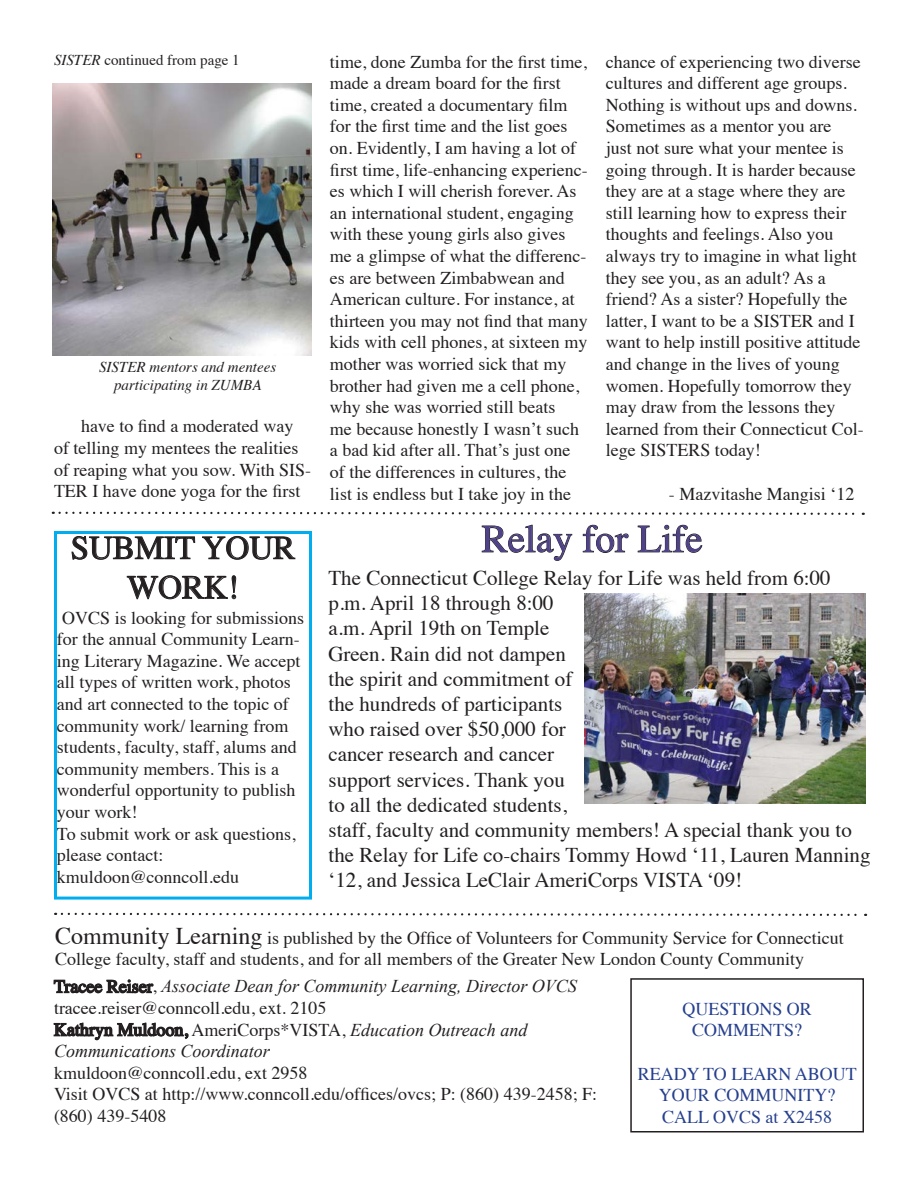
<style>
.page{position:relative;width:918px;height:1188px;background:#fff}
.page>*{position:absolute;margin:0;border:0;box-sizing:border-box;transform-origin:0 0}
.t1{font:39px "Times";color:#504288}
.t2{font:33px/39.6px "Times";color:#231f20;text-align:center}
.t3{font:21px/25.2px "Times";color:#231f20}
.t4{font:18px/21.6px "Times";color:#231f20}
.t5{font:italic 18px/21.6px "Times New Roman";color:#231f20}
.t6{font:18px/21.6px "Times";color:#253f8e;text-align:center}
.t7{font:italic 15px/18px "Times";color:#231f20;text-align:center}
.t8{font:15px "Times";color:#231f20}
.s1{font-style:italic}
.s2{font-size:24px}
.s3{font-family:"Times";font-style:normal}
</style>
<div class="page">
<svg style="left:55px;top:912px;width:811px;height:4px"></svg>
<svg style="left:53px;top:979px;width:101px;height:15px"></svg>
<svg style="left:53px;top:1022px;width:136px;height:19px"></svg>
<div style="left:630px;top:978px;width:234px;height:154px;border:2px solid #231f20"></div>
<img style="left:52px;top:84px;width:259px;height:272px">
<svg style="left:71px;top:536px;width:124px;height:24px"></svg>
<svg style="left:202px;top:536px;width:94px;height:24px"></svg>
<svg style="left:126px;top:575px;width:111px;height:25px"></svg>
<div style="left:54px;top:531px;width:258px;height:369px;border:3px solid #00aeef"></div>
<img style="left:585px;top:594px;width:280px;height:210px">
<svg style="left:53px;top:511px;width:811px;height:4px"></svg>
<svg style="left:481px;top:524px;width:92px;height:37px"></svg>
<svg style="left:583px;top:524px;width:46px;height:29px"></svg>
<svg style="left:637px;top:524px;width:66px;height:29px"></svg>
<p class="t8" style="left:54px;top:46px;width:187px"><span class="s1">SISTER</span> continued from page 1</p>
<p class="t7" style="left:99px;top:357px;width:179px">SISTER mentors and mentees participating in ZUMBA</p>
<p class="t4" style="left:54px;top:414px;width:259px;text-indent:27px">have to find a moderated way of telling my mentees the realities of reaping what you sow. With SIS-<br>TER I have done yoga for the first</p>
<p class="t2" style="left:71px;top:525px;width:226px">SUBMIT YOUR<br>WORK!</p>
<p class="t4" style="left:57px;top:605px;width:249px">OVCS is looking for submissions for the annual Community Learn&shy;ing Literary Magazine. We accept all types of written work, photos and art connected to the topic of community work/ learning from students, faculty, staff, alums and community members. This is a wonderful opportunity to publish your work!</p>
<p class="t4" style="left:57px;top:821px;width:240px">To submit work or ask questions, please contact:</p>
<p class="t4" style="left:57px;top:864px;width:184px">kmuldoon@conncoll.edu</p>
<p class="t4" style="left:330px;top:49px;width:259px">time, done Zumba for the first time, made a dream board for the first time, created a documentary film for the first time and the list goes on. Evidently, I am having a lot of first time, life-enhancing experienc&shy;es which I will cherish forever. As an international student, engaging with these young girls also gives me a glimpse of what the differenc&shy;es are between Zimbabwean and American culture. For instance, at thirteen you may not find that many kids with cell phones, at sixteen my mother was worried sick that my brother had given me a cell phone, why she was worried still beats<br>me because honestly I wasn’t such a bad kid after all. That’s just one of the differences in cultures, the list is endless but I take joy in the</p>
<p class="t4" style="left:606px;top:49px;width:256px">chance of experiencing two diverse cultures and different age groups.</p>
<p class="t4" style="left:606px;top:92px;width:259px">Nothing is without ups and downs.<br>Sometimes as a mentor you are<br>just not sure what your mentee is going through. It is harder because they are at a stage where they are still learning how to express their thoughts and feelings. Also you always try to imagine in what light they see you, as an adult? As a friend? As a sister? Hopefully the latter, I want to be a SISTER and I want to help instill positive attitude and change in the lives of young women. Hopefully tomorrow they may draw from the lessons they learned from their Connecticut Col&shy;lege SISTERS today!</p>
<p class="t4" style="left:669px;top:481px;width:187px">- Mazvitashe Mangisi ‘12</p>
<p class="t1" style="left:482px;top:502px;width:222px">Relay for Life</p>
<p class="t3" style="left:328px;top:564px;width:544px">The Connecticut College Relay for Life was held from 6:00 p.m. April 18 through 8:00<br>a.m. April 19th on Temple<br>Green. Rain did not dampen<br>the spirit and commitment of<br>the hundreds of participants<br>who raised over $50,000 for<br>cancer research and cancer<br>support services. Thank you<br>to all the dedicated students,<br>staff, faculty and community members! A special thank you to the Relay for Life co-chairs Tommy Howd ‘11, Lauren Manning ‘12, and Jessica LeClair AmeriCorps VISTA ‘09!</p>
<p class="t4" style="left:55px;top:925px;width:790px"><span class="s2">Community Learning</span> is published by the Office of Volunteers for Community Service for Connecticut<br>College faculty, staff and students, and for all members of the Greater New London County Community</p>
<p class="t5" style="left:54px;top:975px;width:524px"><span class="s3">Tracee Reiser,</span> Associate Dean for Community Learning, Director OVCS</p>
<p class="t4" style="left:54px;top:996px;width:274px">tracee.reiser@conncoll.edu, ext. 2105</p>
<p class="t5" style="left:54px;top:1018px;width:475px"><span class="s3">Kathryn Muldoon, AmeriCorps*VISTA,</span> Education Outreach and<br>Communications Coordinator</p>
<p class="t4" style="left:54px;top:1060px;width:255px">kmuldoon@conncoll.edu, ext 2958</p>
<p class="t4" style="left:54px;top:1082px;width:545px">Visit OVCS at http://www.conncoll.edu/offices/ovcs; P: (860) 439-2458; F: (860) 439-5408</p>
<p class="t6" style="left:682px;top:996px;width:131px">QUESTIONS OR</p>
<p class="t6" style="left:692px;top:1018px;width:111px">COMMENTS?</p>
<p class="t6" style="left:638px;top:1061px;width:221px">READY TO LEARN ABOUT<br>YOUR COMMUNITY?</p>
<p class="t6" style="left:662px;top:1104px;width:171px">CALL OVCS at X2458</p>
</div>
